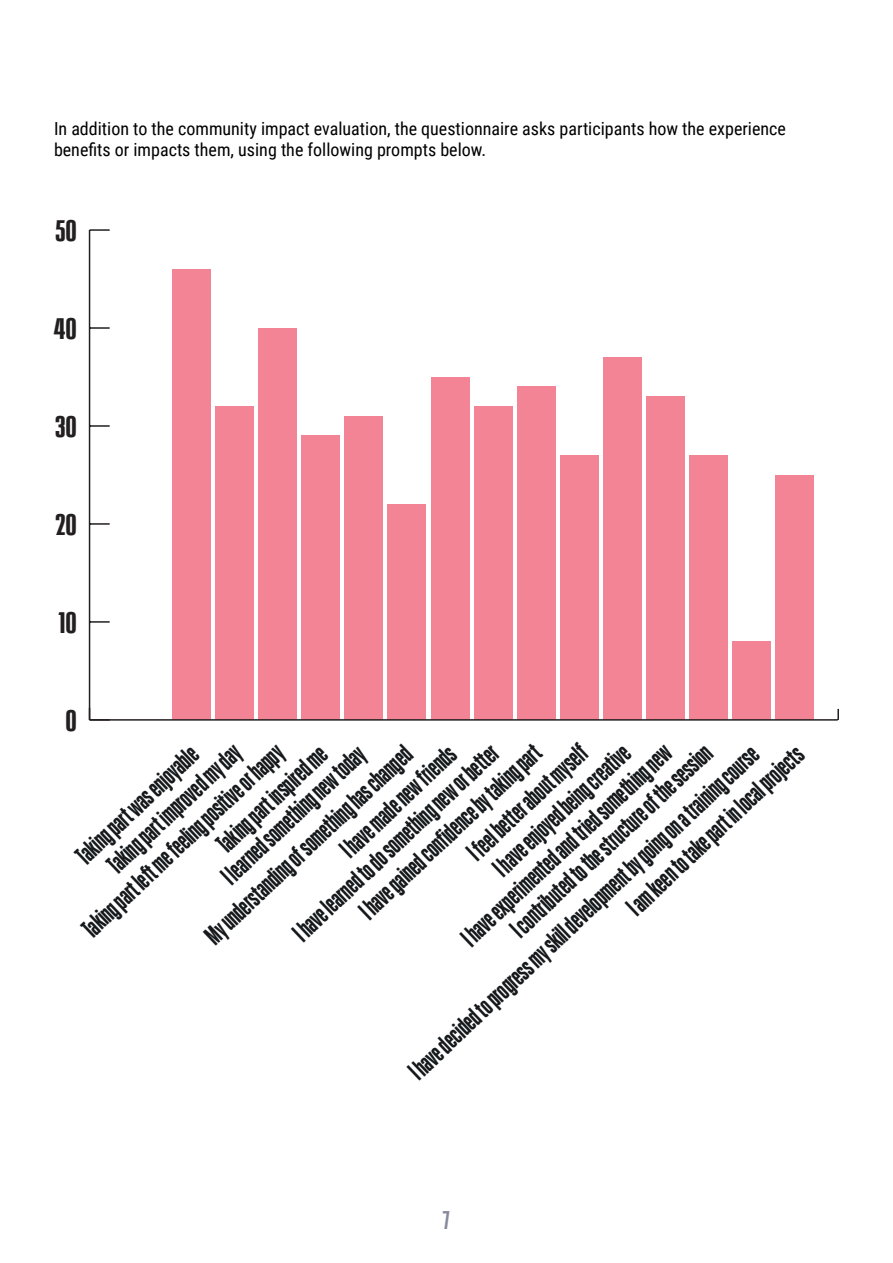
<style>
.page{position:relative;width:893px;height:1263px;background:#fff}
.page>*{position:absolute;margin:0;border:0;box-sizing:border-box;transform-origin:0 0}
.t1{font:700 29.55px "Neue Plak Comp";color:#231f20;scale:1.28 1}
.t2{font:700 26.85px/32.1px "Neue Plak Comp";color:#15191c}
.t3{font:700 25.5px "Neue Plak Comp";color:#868b9c}
.t4{font:18px/21.6px "Roboto Condensed";color:#000}
</style>
<div class="page">
<hr style="left:89px;top:230px;width:1px;height:490px;background:#231f20">
<hr style="left:90px;top:621px;width:20px;height:2px;background:#231f20">
<hr style="left:90px;top:523px;width:20px;height:2px;background:#231f20">
<hr style="left:90px;top:425px;width:20px;height:2px;background:#231f20">
<hr style="left:90px;top:327px;width:20px;height:2px;background:#231f20">
<hr style="left:90px;top:229px;width:20px;height:2px;background:#231f20">
<div style="left:775px;top:475px;width:39px;height:245px;background:#f38495"></div>
<div style="left:732px;top:642px;width:39px;height:78px;background:#f38495"></div>
<div style="left:689px;top:455px;width:39px;height:265px;background:#f38495"></div>
<div style="left:646px;top:397px;width:39px;height:323px;background:#f38495"></div>
<div style="left:603px;top:357px;width:39px;height:363px;background:#f38495"></div>
<div style="left:560px;top:455px;width:38px;height:265px;background:#f38495"></div>
<div style="left:517px;top:387px;width:38px;height:333px;background:#f38495"></div>
<div style="left:474px;top:406px;width:38px;height:314px;background:#f38495"></div>
<div style="left:431px;top:377px;width:38px;height:343px;background:#f38495"></div>
<div style="left:388px;top:504px;width:38px;height:216px;background:#f38495"></div>
<div style="left:345px;top:416px;width:38px;height:304px;background:#f38495"></div>
<div style="left:302px;top:436px;width:38px;height:284px;background:#f38495"></div>
<div style="left:258px;top:328px;width:39px;height:392px;background:#f38495"></div>
<div style="left:215px;top:406px;width:39px;height:314px;background:#f38495"></div>
<div style="left:172px;top:269px;width:39px;height:451px;background:#f38495"></div>
<hr style="left:90px;top:719px;width:748px;height:2px;background:#231f20">
<svg style="left:837px;top:709px;width:2px;height:11px"></svg>
<p class="t4" style="left:54px;top:117px;width:733px">In addition to the community impact evaluation, the questionnaire asks participants how the experience benefits or impacts them, using the following prompts below.</p>
<p class="t1" style="left:56px;top:211px;width:18px">50</p>
<p class="t1" style="left:54px;top:309px;width:19px">40</p>
<p class="t1" style="left:55px;top:407px;width:19px">30</p>
<p class="t1" style="left:56px;top:505px;width:18px">20</p>
<p class="t1" style="left:58px;top:603px;width:16px">10</p>
<p class="t1" style="left:66px;top:701px;width:10px">0</p>
<p class="t2" style="left:459px;top:842px;width:157px;rotate:-43deg">I feel better about myself</p>
<p class="t2" style="left:350px;top:900px;width:242px;rotate:-43deg">I have gained confi dence by taking part</p>
<p class="t2" style="left:174px;top:902px;width:276px;text-indent:52px;rotate:-43deg">I learned something new today<br>My understanding of something has changed</p>
<p class="t2" style="left:73px;top:918px;width:268px;rotate:-43deg">Taking part left me feeling positive or happy</p>
<p class="t2" style="left:99px;top:854px;width:175px;rotate:-43deg">Taking part improved my day</p>
<p class="t2" style="left:452px;top:927px;width:281px;rotate:-43deg">I have experimented and tried something new</p>
<p class="t2" style="left:284px;top:922px;width:274px;rotate:-43deg">I have learned to do something new or better</p>
<p class="t2" style="left:484px;top:858px;width:180px;rotate:-43deg">I have enjoyed being creative</p>
<p class="t2" style="left:502px;top:919px;width:269px;rotate:-43deg">I contributed to the structure of the session</p>
<p class="t2" style="left:331px;top:839px;width:150px;rotate:-43deg">I have made new friends</p>
<p class="t2" style="left:599px;top:876px;width:234px;line-height:29.5px;text-indent:-271px;rotate:-43deg">I have decided to progress my skill development by going on a training course<br>I am keen to take part in local projects</p>
<p class="t2" style="left:68px;top:845px;width:159px;rotate:-43deg">Taking part was enjoyable</p>
<p class="t2" style="left:208px;top:834px;width:143px;rotate:-43deg">Taking part inspired me</p>
<p class="t3" style="left:443px;top:1203px;width:9px">7</p>
</div>
